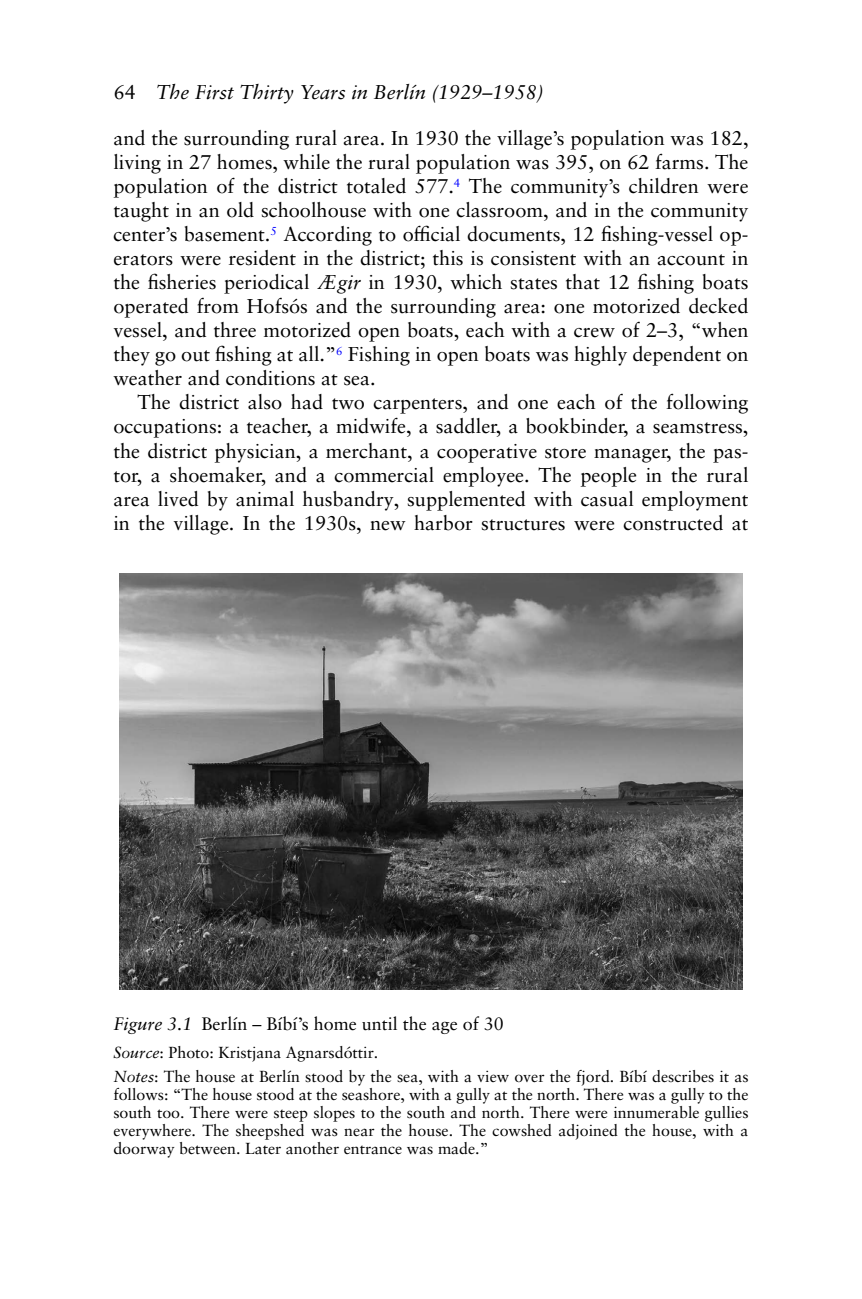
<style>
.page{position:relative;width:862px;height:1299px;background:#fff}
.page>*{position:absolute;margin:0;border:0;box-sizing:border-box;transform-origin:0 0}
.T1{font:20px "Sabon LT Pro";color:#000}
.t1{font:italic 20px "Sabon LT Pro";color:#000}
.FC{font:18px "Sabon LT Pro";color:#000}
.FCS{font:16px/18px "Sabon LT Pro";color:#000;text-align:justify}
.s1{font-style:normal}
.s2{font-style:italic}
</style>
<div class="page">
<img style="left:119px;top:573px;width:624px;height:416px">
<p class="t1" style="left:114px;top:80px;width:431px"><span class="s1">64</span> The First Thirty Years in Berlín (1929–1958)</p>
<p class="T1" style="left:113px;top:126px;width:636px">and the surrounding rural area. In 1930 the village’s population was 182,</p>
<p class="T1" style="left:113px;top:150px;width:636px">living in 27 homes, while the rural population was 395, on 62 farms. The</p>
<p class="T1" style="left:113px;top:174px;width:636px">population of the district totaled 577.<sup>4</sup> The community’s children were</p>
<p class="T1" style="left:113px;top:198px;width:636px">taught in an old schoolhouse with one classroom, and in the community</p>
<p class="T1" style="left:113px;top:222px;width:636px">center’s basement.<sup>5</sup> According to official documents, 12 fishing-vessel op-</p>
<p class="T1" style="left:113px;top:246px;width:636px">erators were resident in the district; this is consistent with an account in</p>
<p class="T1" style="left:113px;top:270px;width:636px">the fisheries periodical <span class="s2">Ægir</span> in 1930, which states that 12 fishing boats</p>
<p class="T1" style="left:113px;top:294px;width:636px">operated from Hofsós and the surrounding area: one motorized decked</p>
<p class="T1" style="left:113px;top:318px;width:636px">vessel, and three motorized open boats, each with a crew of 2–3, “when</p>
<p class="T1" style="left:113px;top:342px;width:637px">they go out fishing at all.”<sup>6</sup> Fishing in open boats was highly dependent on</p>
<p class="T1" style="left:113px;top:366px;width:264px">weather and conditions at sea.</p>
<p class="T1" style="left:137px;top:390px;width:612px">The district also had two carpenters, and one each of the following</p>
<p class="T1" style="left:113px;top:414px;width:636px">occupations: a teacher, a midwife, a saddler, a bookbinder, a seamstress,</p>
<p class="T1" style="left:113px;top:438px;width:636px">the district physician, a merchant, a cooperative store manager, the pas-</p>
<p class="T1" style="left:113px;top:462px;width:636px">tor, a shoemaker, and a commercial employee. The people in the rural</p>
<p class="T1" style="left:113px;top:486px;width:636px">area lived by animal husbandry, supplemented with casual employment</p>
<p class="T1" style="left:113px;top:510px;width:636px">in the village. In the 1930s, new harbor structures were constructed at</p>
<p class="FC" style="left:113px;top:1012px;width:392px"><span class="s2">Figure 3.1</span> Berlín – Bíbí’s home until the age of 30</p>
<p class="FCS" style="left:113px;top:1042px;width:266px"><span class="s2">Source</span>: Photo: Kristjana Agnarsdóttir.</p>
<p class="FCS" style="left:113px;top:1066px;width:637px"><span class="s2">Notes</span>: The house at Berlín stood by the sea, with a view over the fjord. Bíbí describes it as follows: “The house stood at the seashore, with a gully at the north. There was a gully to the south too. There were steep slopes to the south and north. There were innumerable gullies everywhere. The sheepshed was near the house. The cowshed adjoined the house, with a doorway between. Later another entrance was made.”</p>
</div>
